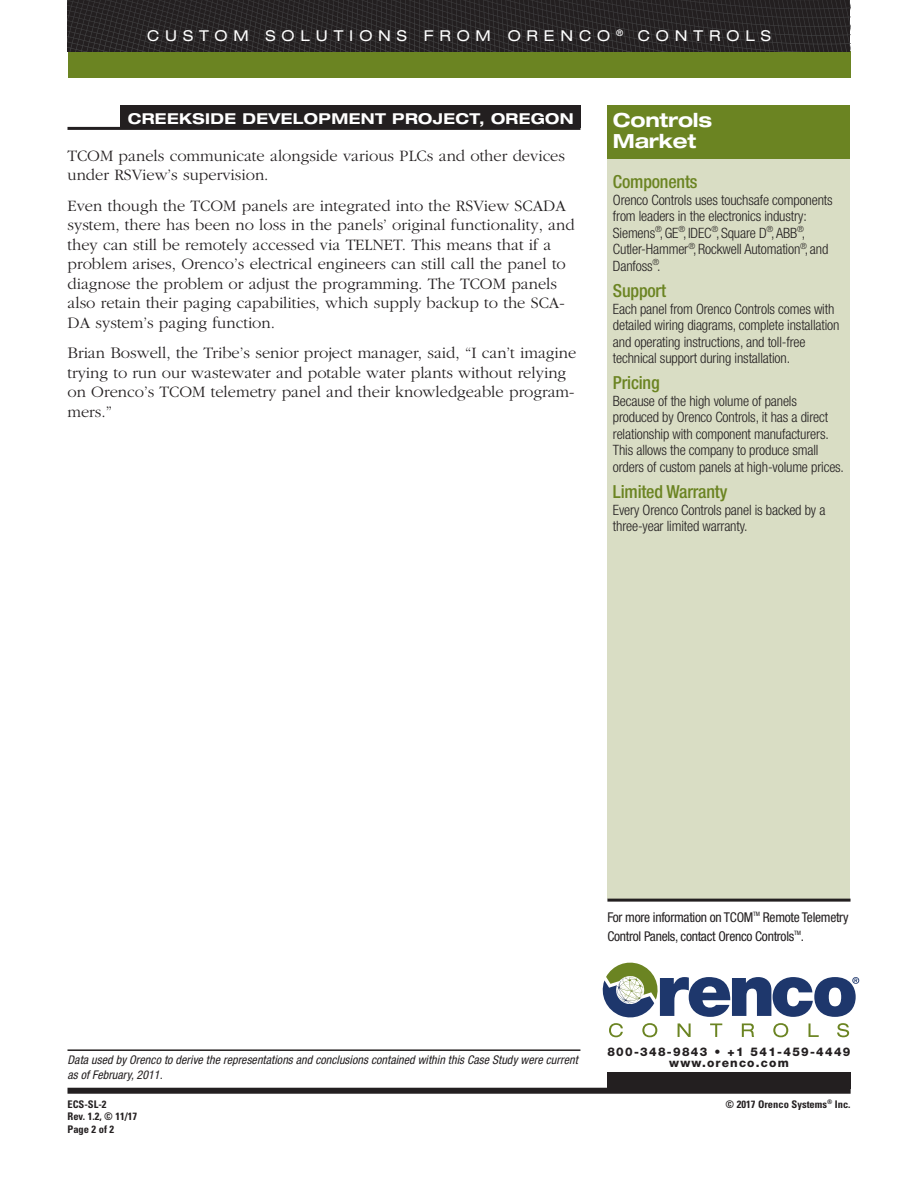
<style>
.page{position:relative;width:918px;height:1188px;background:#fff}
.page>*{position:absolute;margin:0;border:0;box-sizing:border-box;transform-origin:0 0}
.t1{font:700 expanded 19.5px/21px "Helvetica Neue";letter-spacing:-.01em;color:#fff}
.t2{font:500 condensed 18px "Helvetica Neue";letter-spacing:-.01em;color:#6b8422}
.t3{font:300 16.5px/19.5px "Garamond";color:#231f20}
.t4{font:expanded 15px "Helvetica Neue";letter-spacing:.395em;color:#fff}
.t5{font:700 expanded 15px "Helvetica Neue";letter-spacing:.025em;color:#fff}
.t6{font:300 condensed 14.25px/16.5px "Helvetica Neue";letter-spacing:-.01em;color:#231f20}
.t7{font:condensed 13.5px/19.5px "Helvetica Neue";letter-spacing:-.02em;color:#231f20}
.t8{font:italic condensed 12px/14.4px "Helvetica Neue";letter-spacing:.005em;color:#231f20}
.t9{font:800 12px/11.7px "Helvetica Neue";letter-spacing:.11em;color:#231f20;text-align:center}
.t10{font:700 condensed 10.5px/12.6px "Univers";color:#231f20}
.t11{font:condensed 6px "Helvetica Neue";color:#231f20}
</style>
<div class="page">
<div style="left:68px;top:1088px;width:783px;height:6px;background:#231f20"></div>
<div style="left:608px;top:1073px;width:243px;height:16px;background:#231f20"></div>
<div style="left:608px;top:154px;width:242px;height:745px;background:#d9ddc4"></div>
<div style="left:608px;top:105px;width:242px;height:54px;background:#6b8422"></div>
<hr style="left:68px;top:127px;width:512px;height:3px;background:#231f20">
<div style="left:68px;top:51px;width:783px;height:27px;background:#6b8422"></div>
<hr style="left:68px;top:1049px;width:512px;height:2px;background:#231f20">
<svg style="left:68px;top:0;width:782px;height:51px;background:#292627"></svg>
<hr style="left:607px;top:899px;width:244px;height:3px;background:#231f20">
<svg style="left:603px;top:963px;width:256px;height:74px"></svg>
<div style="left:120px;top:106px;width:460px;height:22px;background:#231f20"></div>
<p class="t4" style="left:147px;top:31px;width:625px">CUSTOM SOLUTIONS FROM ORENCO <sup>®</sup> CONTROLS</p>
<p class="t5" style="left:128px;top:113px;width:447px">CREEKSIDE DEVELOPMENT PROJECT, OREGON</p>
<p class="t3" style="left:68px;top:147px;width:499px">TCOM panels communicate alongside various PLCs and other devices under RSView’s supervision.</p>
<p class="t3" style="left:68px;top:197px;width:509px">Even though the TCOM panels are integrated into the RSView SCADA system, there has been no loss in the panels’ original functionality, and they can still be remotely accessed via TELNET. This means that if a problem arises, Orenco’s electrical engineers can still call the panel to diagnose the problem or adjust the programming. The TCOM panels also retain their paging capabilities, which supply backup to the SCA-DA system’s paging function.</p>
<p class="t3" style="left:68px;top:344px;width:510px">Brian Boswell, the Tribe’s senior project manager, said, “I can’t imagine trying to run our wastewater and potable water plants without relying on Orenco’s TCOM telemetry panel and their knowledgeable program&shy;mers.”</p>
<p class="t1" style="left:613px;top:112px;width:101px">Controls<br>Market</p>
<p class="t2" style="left:613px;top:176px;width:86px">Components</p>
<p class="t6" style="left:613px;top:193px;width:221px">Orenco Controls uses touchsafe components from leaders in the electronics industry:<br>Siemens<sup>®</sup>, GE<sup>®</sup>, IDEC<sup>®</sup>, Square D<sup>®</sup>, ABB<sup>®</sup>, Cutler-Hammer<sup>®</sup>, Rockwell Automation<sup>®</sup>, and Danfoss<sup>®</sup>.</p>
<p class="t2" style="left:613px;top:284px;width:55px">Support</p>
<p class="t6" style="left:613px;top:302px;width:228px">Each panel from Orenco Controls comes with detailed wiring diagrams, complete installation and operating instructions, and toll-free technical support during installation.</p>
<p class="t2" style="left:613px;top:376px;width:48px">Pricing</p>
<p class="t6" style="left:613px;top:394px;width:233px">Because of the high volume of panels produced by Orenco Controls, it has a direct relationship with component manufacturers.<br>This allows the company to produce small orders of custom panels at high-volume prices.</p>
<p class="t2" style="left:613px;top:485px;width:116px">Limited Warranty</p>
<p class="t6" style="left:613px;top:503px;width:214px">Every Orenco Controls panel is backed by a three-year limited warranty.</p>
<p class="t7" style="left:607px;top:909px;width:147px">For more information on TCOM</p>
<p class="t11" style="left:753px;top:912px;width:8px">TM</p>
<p class="t7" style="left:607px;top:909px;width:243px;text-indent:155px">Remote Telemetry<br>Control Panels, contact Orenco Controls</p>
<p class="t11" style="left:794px;top:931px;width:8px">TM</p>
<p class="t7" style="left:801px;top:928px;width:5px">.</p>
<p class="t8" style="left:68px;top:1054px;width:512px">Data used by Orenco to derive the representations and conclusions contained within this Case Study were current as of February, 2011.</p>
<p class="t9" style="left:607px;top:1047px;width:245px">800-348-9843 • +1 541-459-4449 www.orenco.com</p>
<p class="t10" style="left:67px;top:1098px;width:71px">ECS-SL-2<br>Rev. 1.2, © 11/17<br>Page 2 of 2</p>
<p class="t10" style="left:726px;top:1098px;width:127px">© 2017 Orenco Systems<sup>®</sup> Inc.</p>
</div>
